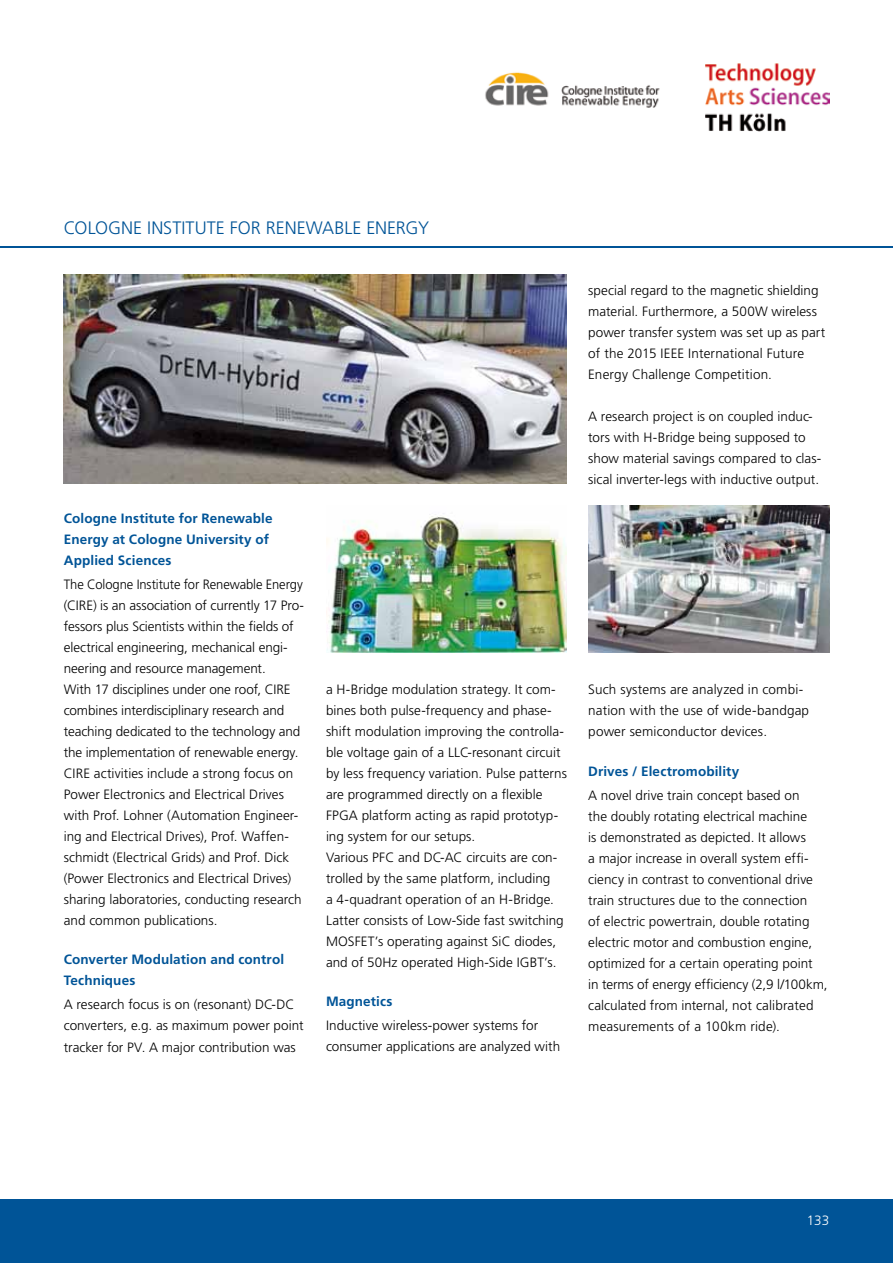
<style>
.page{position:relative;width:893px;height:1263px;background:#fff}
.page>*{position:absolute;margin:0;border:0;box-sizing:border-box;transform-origin:0 0}
.t1{font:300 18px "Frutiger";color:#005497}
.t2{font:300 13.5px/21px "Frutiger";letter-spacing:.005em;color:#000}
.t3{font:300 13.5px/21px "Frutiger";letter-spacing:.005em;color:#000;scale:.96 1}
.t4{font:700 13.5px/21px "Frutiger";letter-spacing:.01em;color:#005497}
.t5{font:300 13.5px "Frutiger";color:#fff}
</style>
<div class="page">
<div style="left:0;top:1199px;width:893px;height:64px;background:#005497"></div>
<hr style="left:0;top:247px;width:893px;height:1px;background:#005497">
<img style="left:705px;top:63px;width:124px;height:69px">
<img style="left:485px;top:72px;width:175px;height:36px">
<img style="left:326px;top:513px;width:241px;height:139px">
<img style="left:588px;top:505px;width:241px;height:147px">
<img style="left:64px;top:274px;width:503px;height:209px">
<h1 class="t1" style="left:64px;top:217px;width:110px">Cologne Institute</h1>
<h1 class="t1" style="left:230px;top:217px;width:11px">for</h1>
<h1 class="t1" style="left:266px;top:217px;width:43px">Renewab</h1>
<h1 class="t1" style="left:344px;top:217px;width:86px">le Energy</h1>
<p class="t4" style="left:64px;top:508px;width:210px">Cologne Institute for Renewable<br>Energy at Cologne University of<br>Applied Sciences</p>
<p class="t3" style="left:64px;top:574px;width:252px">The Cologne Institute for Renewable Energy (CIRE) is an association of currently 17 Pro&shy;fessors plus Scientists within the fields of electrical engineering, mechanical engi&shy;neering and resource management.<br>With 17 disciplines under one roof, CIRE combines interdisciplinary research and teaching dedicated to the technology and the implementation of renewable energy.<br>CIRE activities include a strong focus on Power Electronics and Electrical Drives with Prof. Lohner (Automation Engineer&shy;ing and Electrical Drives), Prof. Waffen&shy;schmidt (Electrical Grids) and Prof. Dick (Power Electronics and Electrical Drives) sharing laboratories, conducting research and common publications.</p>
<p class="t4" style="left:64px;top:949px;width:222px">Converter Modulation and control<br>Techniques</p>
<p class="t2" style="left:64px;top:994px;width:241px">A research focus is on (resonant) DC-DC converters, e.g. as maximum power point tracker for PV. A major contribution was</p>
<p class="t2" style="left:326px;top:679px;width:242px">a H-Bridge modulation strategy. It com&shy;bines both pulse-frequency and phase&shy;shift modulation improving the controlla&shy;ble voltage gain of a LLC-resonant circuit by less frequency variation. Pulse patterns are programmed directly on a flexible FPGA platform acting as rapid prototyp&shy;ing system for our setups.<br>Various PFC and DC-AC circuits are con&shy;trolled by the same platform, including<br>a 4-quadrant operation of an H-Bridge.<br>Latter consists of Low-Side fast switching MOSFET’s operating against SiC diodes, and of 50Hz operated High-Side IGBT’s.</p>
<p class="t4" style="left:326px;top:991px;width:68px">Magnetics</p>
<p class="t2" style="left:326px;top:1015px;width:236px">Inductive wireless-power systems for consumer applications are analyzed with</p>
<p class="t2" style="left:588px;top:280px;width:239px">special regard to the magnetic shielding material. Furthermore, a 500W wireless power transfer system was set up as part of the 2015 IEEE International Future Energy Challenge Competition.</p>
<p class="t2" style="left:588px;top:406px;width:234px">A research project is on coupled induc&shy;tors with H-Bridge being supposed to show material savings compared to clas&shy;sical inverter-legs with inductive output.</p>
<p class="t2" style="left:588px;top:679px;width:222px">Such systems are analyzed in combi&shy;nation with the use of wide-bandgap power semiconductor devices.</p>
<p class="t4" style="left:588px;top:760px;width:153px">Drives / Electromobility</p>
<p class="t2" style="left:588px;top:784px;width:241px">A novel drive train concept based on<br>the doubly rotating electrical machine<br>is demonstrated as depicted. It allows<br>a major increase in overall system effi&shy;ciency in contrast to conventional drive train structures due to the connection<br>of electric powertrain, double rotating electric motor and combustion engine, optimized for a certain operating point<br>in terms of energy efficiency (2,9 l/100km, calculated from internal, not calibrated measurements of a 100km ride).</p>
<p class="t5" style="left:807px;top:1212px;width:24px">133</p>
</div>
